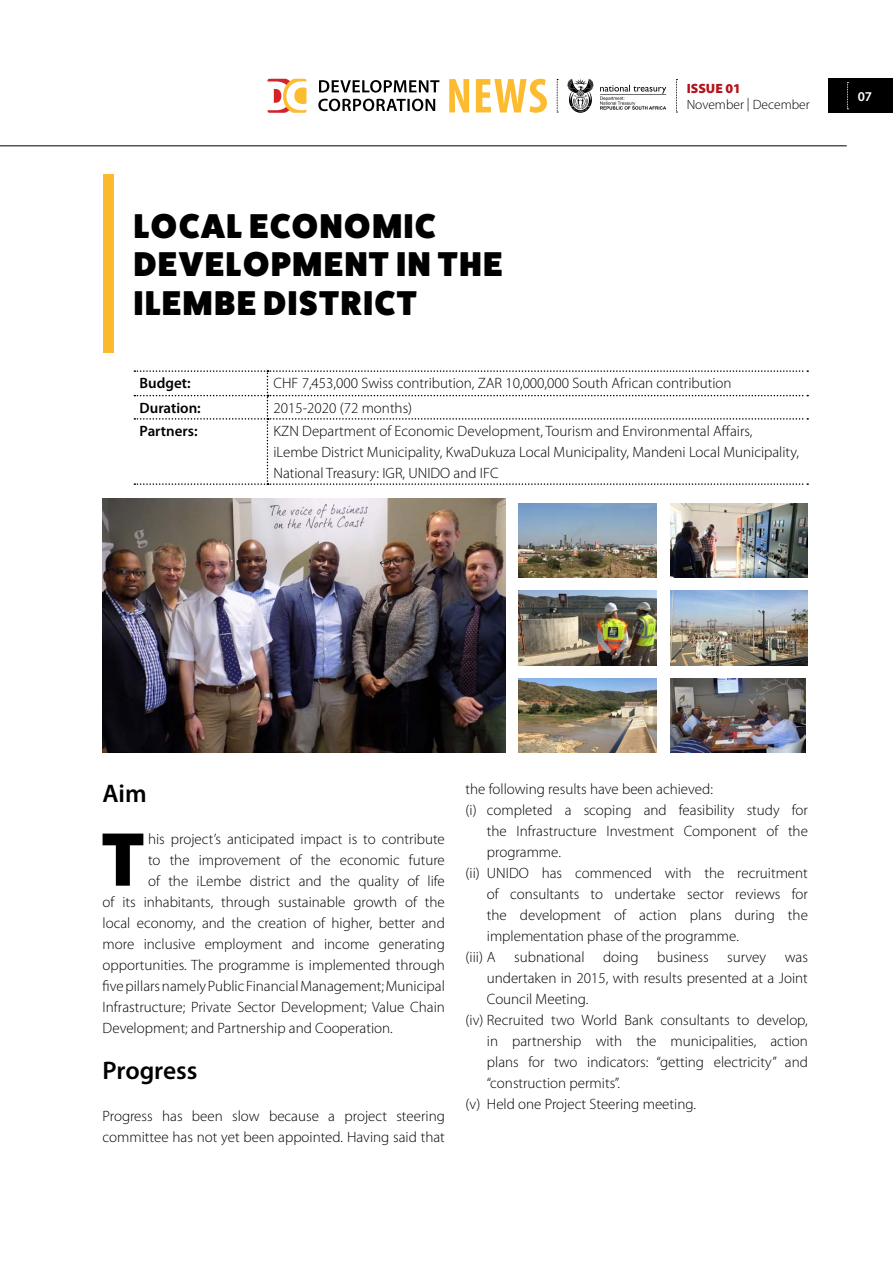
<style>
.page{position:relative;width:893px;height:1263px;background:#fff}
.page>*{position:absolute;margin:0;border:0;box-sizing:border-box;transform-origin:0 0}
.t1{font:900 77.25px "Myriad Pro";color:#000}
.t2{font:800 34.5px/38.2px "Fat Frank";letter-spacing:.05em;color:#000}
.t3{font:600 25.5px "Myriad Pro";letter-spacing:-.005em;color:#000}
.t4{font:300 15px/21px "Myriad Pro";color:#000}
.t5{font:600 15px "Myriad Pro";color:#000}
.t6{font:300 13.5px "Myriad Pro";color:#000}
.t7{font:900 13.5px "Myriad Pro";color:#b5121b}
.t8{font:600 13.5px "Myriad Pro";color:#fff}
</style>
<div class="page">
<div style="left:828px;top:79px;width:65px;height:34px;background:#000"></div>
<svg style="left:847px;top:82px;width:1px;height:28px"></svg>
<hr style="left:0;top:146px;width:847px;height:1px;background:#000">
<svg style="left:318px;top:99px;width:117px;height:12px"></svg>
<svg style="left:319px;top:80px;width:120px;height:13px"></svg>
<svg style="left:449px;top:79px;width:98px;height:34px"></svg>
<svg style="left:557px;top:79px;width:1px;height:34px"></svg>
<svg style="left:676px;top:79px;width:1px;height:34px"></svg>
<svg style="left:267px;top:79px;width:39px;height:34px"></svg>
<svg style="left:600px;top:85px;width:66px;height:25px"></svg>
<svg style="left:567px;top:79px;width:27px;height:34px"></svg>
<div style="left:103px;top:174px;width:11px;height:179px;background:#fdb92e"></div>
<svg style="left:134px;top:370px;width:674px;height:115px"></svg>
<img style="left:102px;top:499px;width:403px;height:253px">
<img style="left:519px;top:591px;width:137px;height:74px">
<img style="left:519px;top:678px;width:137px;height:74px">
<img style="left:670px;top:678px;width:136px;height:74px">
<img style="left:519px;top:503px;width:137px;height:74px">
<img style="left:670px;top:591px;width:138px;height:74px">
<img style="left:670px;top:503px;width:138px;height:74px">
<h2 class="t2" style="left:134px;top:207px;width:370px">LOCAL ECONOMIC<br>DEVELOPMENT IN THE<br>ILEMBE DISTRICT</h2>
<p class="t7" style="left:687px;top:81px;width:56px">ISSUE 01</p>
<p class="t6" style="left:687px;top:97px;width:125px">November | December</p>
<p class="t5" style="left:140px;top:374px;width:53px">Budget:</p>
<p class="t4" style="left:273px;top:373px;width:460px">CHF 7,453,000 Swiss contribution, ZAR 10,000,000 South African contribution</p>
<p class="t5" style="left:140px;top:398px;width:63px">Duration:</p>
<p class="t4" style="left:273px;top:398px;width:140px">2015-2020 (72 months)</p>
<p class="t5" style="left:140px;top:422px;width:60px">Partners:</p>
<p class="t4" style="left:273px;top:421px;width:527px">KZN Department of Economic Development, Tourism and Environmental Affairs, iLembe District Municipality, KwaDukuza Local Municipality, Mandeni Local Municipality,<br>National Treasury: IGR, UNIDO and IFC</p>
<p class="t8" style="left:858px;top:88px;width:16px">07</p>
<h3 class="t3" style="left:103px;top:777px;width:46px">Aim</h3>
<h1 class="t1" style="left:101px;top:816px;width:46px">T</h1>
<p class="t4" style="left:148px;top:828px;width:298px">his project’s anticipated impact is to contribute</p>
<p class="t4" style="left:148px;top:849px;width:298px">to the improvement of the economic future</p>
<p class="t4" style="left:148px;top:870px;width:298px">of the iLembe district and the quality of life</p>
<p class="t4" style="left:103px;top:891px;width:344px">of its inhabitants, through sustainable growth of the</p>
<p class="t4" style="left:103px;top:912px;width:344px">local economy, and the creation of higher, better and</p>
<p class="t4" style="left:103px;top:933px;width:344px">more inclusive employment and income generating</p>
<p class="t4" style="left:103px;top:954px;width:344px">opportunities. The programme is implemented through</p>
<p class="t4" style="left:103px;top:975px;width:344px">five pillars namely Public Financial Management; Municipal</p>
<p class="t4" style="left:103px;top:996px;width:344px">Infrastructure; Private Sector Development; Value Chain</p>
<p class="t4" style="left:103px;top:1017px;width:292px">Development; and Partnership and Cooperation.</p>
<h3 class="t3" style="left:103px;top:1054px;width:96px">Progress</h3>
<p class="t4" style="left:103px;top:1106px;width:344px">Progress has been slow because a project steering committee has not yet been appointed. Having said that</p>
<p class="t4" style="left:466px;top:778px;width:249px">the following results have been achieved:</p>
<p class="t4" style="left:466px;top:799px;width:344px">(i) completed a scoping and feasibility study for</p>
<p class="t4" style="left:487px;top:820px;width:323px">the Infrastructure Investment Component of the</p>
<p class="t4" style="left:487px;top:841px;width:76px">programme.</p>
<p class="t4" style="left:466px;top:862px;width:344px">(ii) UNIDO has commenced with the recruitment</p>
<p class="t4" style="left:487px;top:883px;width:322px">of consultants to undertake sector reviews for</p>
<p class="t4" style="left:487px;top:904px;width:323px">the development of action plans during the</p>
<p class="t4" style="left:487px;top:925px;width:254px">implementation phase of the programme.</p>
<p class="t4" style="left:466px;top:946px;width:344px">(iii) A subnational doing business survey was</p>
<p class="t4" style="left:487px;top:967px;width:322px">undertaken in 2015, with results presented at a Joint</p>
<p class="t4" style="left:487px;top:988px;width:103px">Council Meeting.</p>
<p class="t4" style="left:466px;top:1009px;width:344px">(iv) Recruited two World Bank consultants to develop,</p>
<p class="t4" style="left:487px;top:1030px;width:323px">in partnership with the municipalities, action</p>
<p class="t4" style="left:487px;top:1051px;width:323px">plans for two indicators: “getting electricity” and</p>
<p class="t4" style="left:487px;top:1072px;width:135px">“construction permits”.</p>
<p class="t4" style="left:466px;top:1093px;width:232px">(v) Held one Project Steering meeting.</p>
</div>
